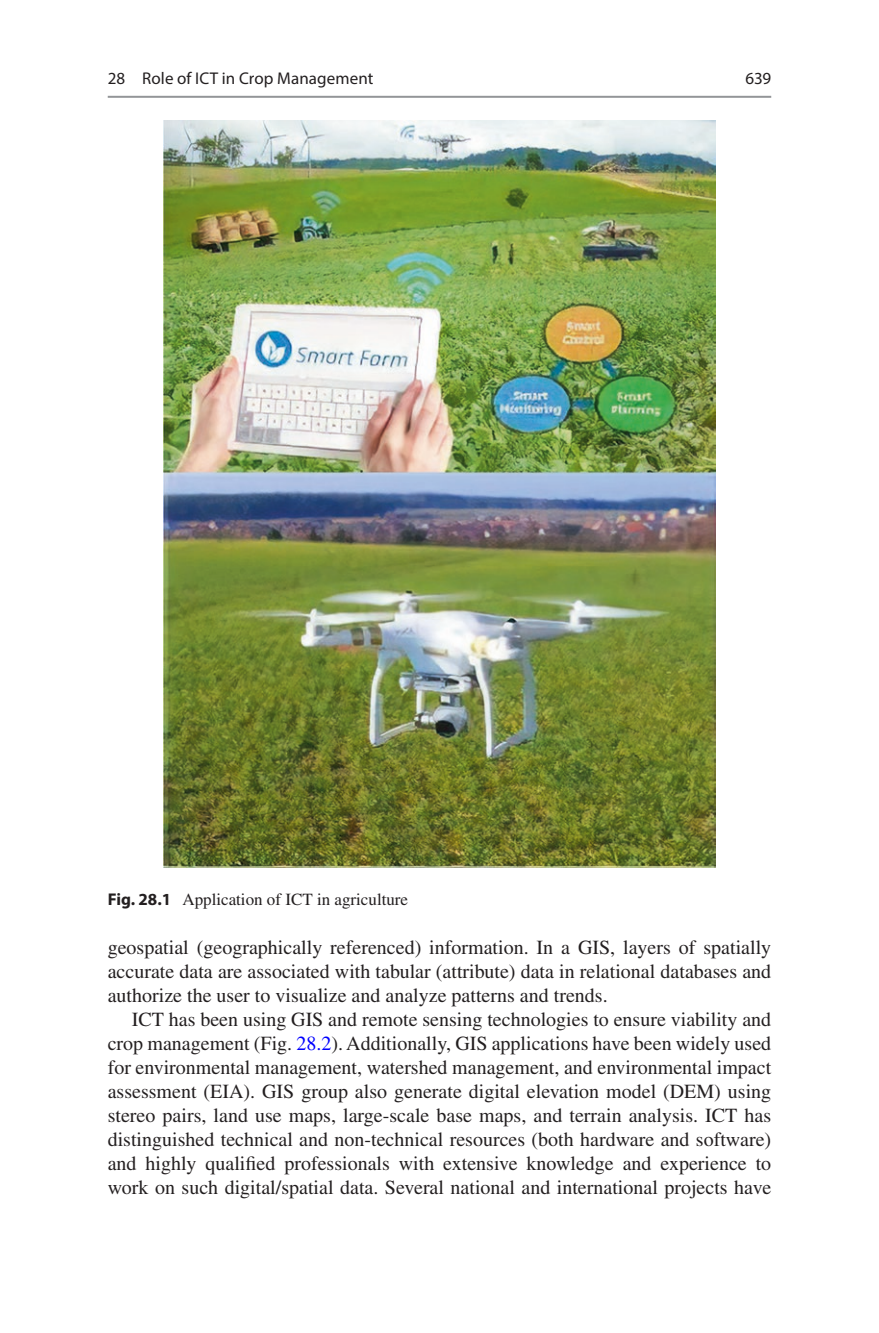
<style>
.page{position:relative;width:879px;height:1333px;background:#fff}
.page>*{position:absolute;margin:0;border:0;box-sizing:border-box;transform-origin:0 0}
.t1{font:20px/24px "Gxptpp Times LT Std";color:#231f20;text-align:justify}
.t2{font:17px "Gxptpp Times LT Std";color:#231f20}
.t3{font:17px "Frmxlr Myriad Pro";letter-spacing:.005em;color:#231f20}
.s1{font-family:"Mfrcdq Myriad Pro";font-weight:700}
.s2{color:#00f}
</style>
<div class="page">
<img style="left:163px;top:121px;width:552px;height:746px">
<hr style="left:108px;top:96px;width:663px;height:2px;background:#939598">
<p class="t3" style="left:108px;top:68px;width:267px">28 Role of ICT in Crop Management</p>
<p class="t2" style="left:108px;top:889px;width:302px"><span class="s1">Fig. 28.1</span> Application of ICT in agriculture</p>
<p class="t3" style="left:745px;top:68px;width:27px">639</p>
<p class="t1" style="left:108px;top:935px;width:665px">geospatial (geographically referenced) information. In a GIS, layers of spatially accurate data are associated with tabular (attribute) data in relational databases and authorize the user to visualize and analyze patterns and trends.</p>
<p class="t1" style="left:108px;top:1007px;width:665px;text-indent:24px">ICT has been using GIS and remote sensing technologies to ensure viability and crop management (Fig. <span class="s2">28.2</span>). Additionally, GIS applications have been widely used for environmental management, watershed management, and environmental impact assessment (EIA). GIS group also generate digital elevation model (DEM) using stereo pairs, land use maps, large-scale base maps, and terrain analysis. ICT has distinguished technical and non-technical resources (both hardware and software) and highly qualified professionals with extensive knowledge and experience to work on such digital/spatial data. Several national and international projects have</p>
</div>
